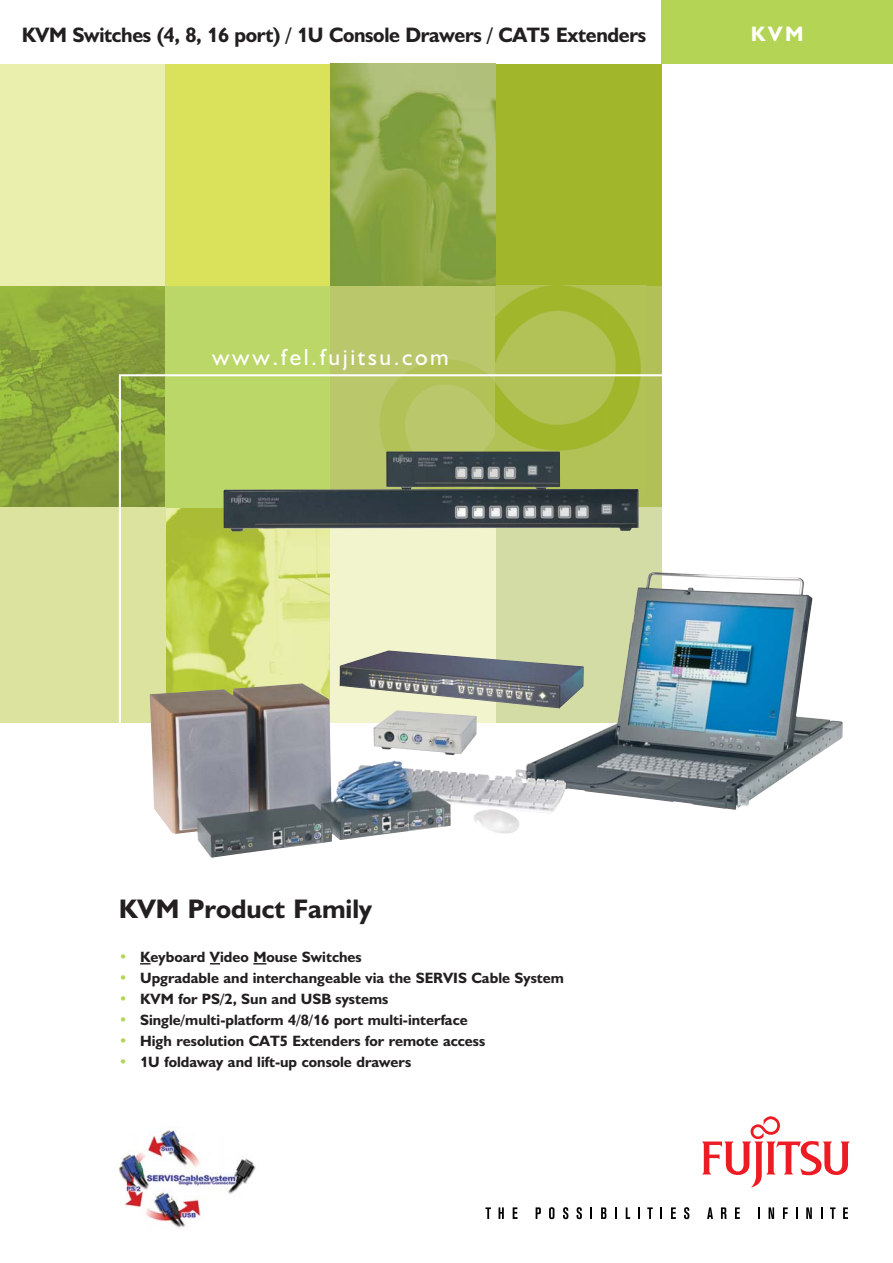
<style>
.page{position:relative;width:893px;height:1263px;background:#fff}
.page>*{position:absolute;margin:0;border:0;box-sizing:border-box;transform-origin:0 0}
.t1{font:700 27px "Fujitsu Humanist 521";color:#231f20}
.t2{font:23.4px "Fujitsu Humanist 521";letter-spacing:.11em;color:#fff}
.t3{font:700 21px "Fujitsu Humanist 521";letter-spacing:-.015em;color:#231f20}
.t4{font:700 21px "Fujitsu Humanist 521";color:#fff}
.t5{font:700 15px "Fujitsu Humanist 521";color:#231f20}
.s1{color:#b3d454}
</style>
<div class="page">
<img style="left:0;top:286px;width:165px;height:222px">
<div style="left:661px;top:0;width:232px;height:64px;background:#b3d454"></div>
<div style="left:0;top:64px;width:165px;height:222px;background:#eaefad"></div>
<div style="left:165px;top:64px;width:166px;height:222px;background:#d9e25a"></div>
<div style="left:496px;top:64px;width:165px;height:222px;background:#a2b62c"></div>
<div style="left:165px;top:286px;width:166px;height:222px;background:#bad767"></div>
<div style="left:331px;top:286px;width:165px;height:88px;background:#bac76b"></div>
<div style="left:496px;top:286px;width:165px;height:222px;background:#b2c157"></div>
<img style="left:496px;top:286px;width:145px;height:88px">
<div style="left:0;top:508px;width:165px;height:215px;background:#dbe39e"></div>
<svg style="left:702px;top:1116px;width:148px;height:71px"></svg>
<svg style="left:485px;top:1207px;width:6px;height:12px"></svg>
<svg style="left:498px;top:1207px;width:6px;height:12px"></svg>
<svg style="left:513px;top:1207px;width:4px;height:12px"></svg>
<svg style="left:536px;top:1207px;width:5px;height:12px"></svg>
<svg style="left:549px;top:1207px;width:5px;height:12px"></svg>
<svg style="left:563px;top:1207px;width:5px;height:12px"></svg>
<svg style="left:576px;top:1207px;width:6px;height:12px"></svg>
<svg style="left:590px;top:1207px;width:2px;height:12px"></svg>
<svg style="left:601px;top:1207px;width:5px;height:12px"></svg>
<svg style="left:615px;top:1207px;width:2px;height:12px"></svg>
<svg style="left:626px;top:1207px;width:4px;height:12px"></svg>
<svg style="left:638px;top:1207px;width:2px;height:12px"></svg>
<svg style="left:647px;top:1207px;width:6px;height:12px"></svg>
<svg style="left:660px;top:1207px;width:2px;height:12px"></svg>
<svg style="left:671px;top:1207px;width:5px;height:12px"></svg>
<svg style="left:684px;top:1207px;width:5px;height:12px"></svg>
<svg style="left:707px;top:1207px;width:6px;height:12px"></svg>
<svg style="left:721px;top:1207px;width:6px;height:12px"></svg>
<svg style="left:735px;top:1207px;width:5px;height:12px"></svg>
<svg style="left:758px;top:1207px;width:2px;height:12px"></svg>
<svg style="left:768px;top:1207px;width:6px;height:12px"></svg>
<svg style="left:783px;top:1207px;width:5px;height:12px"></svg>
<svg style="left:796px;top:1207px;width:1px;height:12px"></svg>
<svg style="left:806px;top:1207px;width:6px;height:12px"></svg>
<svg style="left:821px;top:1207px;width:1px;height:12px"></svg>
<svg style="left:830px;top:1207px;width:5px;height:12px"></svg>
<svg style="left:843px;top:1207px;width:5px;height:12px"></svg>
<svg style="left:140px;top:963px;width:11px;height:2px"></svg>
<svg style="left:210px;top:963px;width:10px;height:2px"></svg>
<svg style="left:253px;top:963px;width:13px;height:2px"></svg>
<svg style="left:119px;top:374px;width:543px;height:349px"></svg>
<svg style="left:331px;top:64px;width:165px;height:222px;background:#91a94e"></svg>
<img style="left:516px;top:572px;width:327px;height:238px">
<img style="left:340px;top:650px;width:244px;height:59px">
<img style="left:118px;top:1130px;width:138px;height:99px">
<img style="left:224px;top:489px;width:414px;height:42px">
<img style="left:386px;top:451px;width:174px;height:38px">
<img style="left:150px;top:683px;width:404px;height:174px">
<img style="left:374px;top:710px;width:103px;height:45px">
<h3 class="t3" style="left:22px;top:27px;width:626px">KVM Switches (4, 8, 16 port) / 1U Console Drawers / CAT5 Extenders</h3>
<h3 class="t4" style="left:751px;top:26px;width:54px">KVM</h3>
<h2 class="t2" style="left:212px;top:348px;width:238px">www.fel.fujitsu.com</h2>
<h1 class="t1" style="left:119px;top:898px;width:255px">KVM Product Family</h1>
<p class="t5" style="left:119px;top:951px;width:244px"><span class="s1">•</span> Keyboard Video Mouse Switches</p>
<p class="t5" style="left:119px;top:972px;width:447px"><span class="s1">•</span> Upgradable and interchangeable via the SERVIS Cable System</p>
<p class="t5" style="left:119px;top:993px;width:271px"><span class="s1">•</span> KVM for PS/2, Sun and USB systems</p>
<p class="t5" style="left:119px;top:1014px;width:350px"><span class="s1">•</span> Single/multi-platform 4/8/16 port multi-interface</p>
<p class="t5" style="left:119px;top:1035px;width:368px"><span class="s1">•</span> High resolution CAT5 Extenders for remote access</p>
<p class="t5" style="left:119px;top:1056px;width:294px"><span class="s1">•</span> 1U foldaway and lift-up console drawers</p>
</div>
